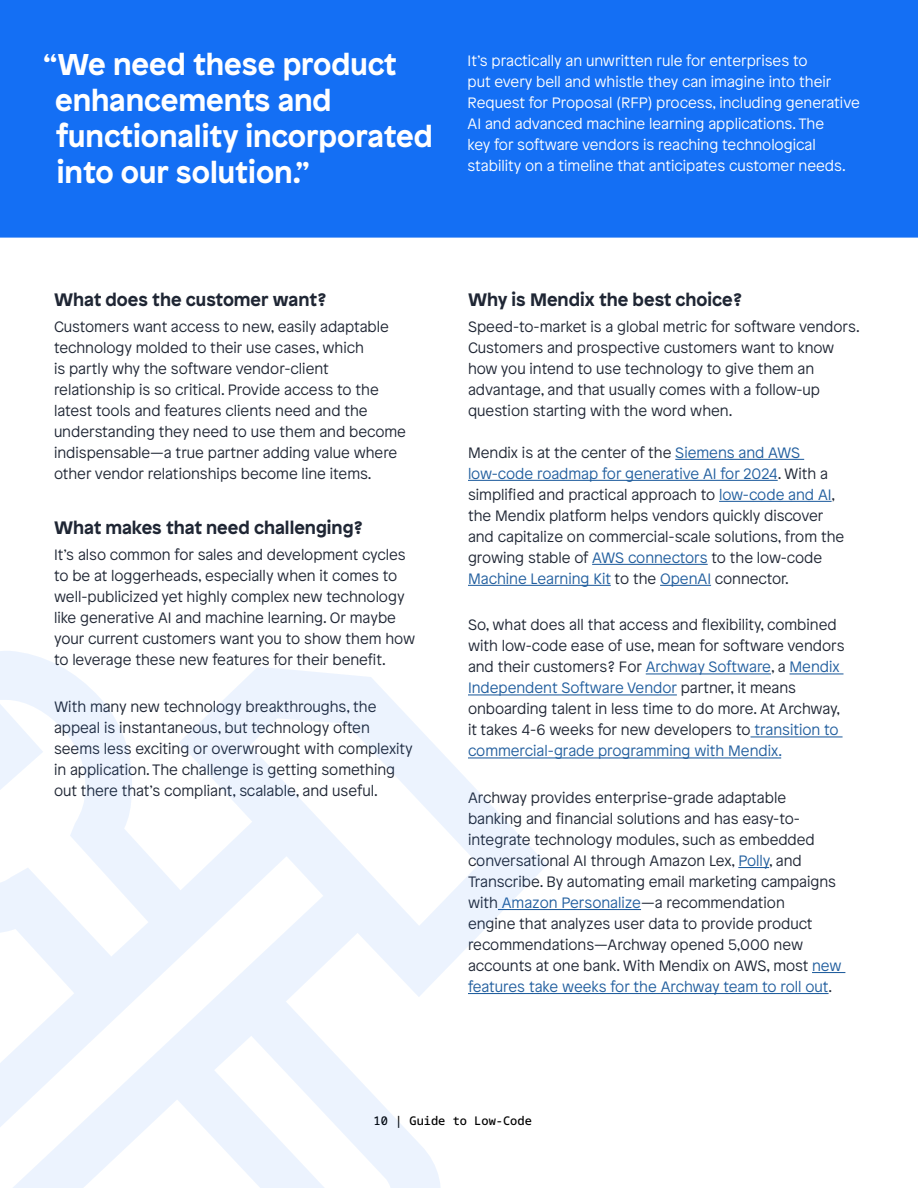
<style>
.page{position:relative;width:918px;height:1188px;background:#fff}
.page>*{position:absolute;margin:0;border:0;box-sizing:border-box;transform-origin:0 0}
.t1{font:700 30px/36px "Patron";color:#fff}
.t2{font:700 18px "Patron";color:#1f2634}
.t3{font:300 15px/21px "Patron";color:#1f2634}
.t4{font:300 15px/21px "Patron";color:#fff}
.t5{font:12px "Noto Sans Mono";color:#000}
.s1{color:#215e9e}
</style>
<div class="page">
<hr style="left:675px;top:459px;width:129px;height:1px;background:#215e9e">
<hr style="left:468px;top:480px;width:310px;height:1px;background:#215e9e">
<hr style="left:719px;top:501px;width:113px;height:1px;background:#215e9e">
<hr style="left:592px;top:564px;width:116px;height:1px;background:#215e9e">
<hr style="left:468px;top:585px;width:143px;height:1px;background:#215e9e">
<hr style="left:660px;top:585px;width:51px;height:1px;background:#215e9e">
<hr style="left:646px;top:673px;width:125px;height:1px;background:#215e9e">
<hr style="left:790px;top:673px;width:53px;height:1px;background:#215e9e">
<hr style="left:468px;top:694px;width:209px;height:1px;background:#215e9e">
<hr style="left:751px;top:736px;width:92px;height:1px;background:#215e9e">
<hr style="left:468px;top:757px;width:313px;height:1px;background:#215e9e">
<hr style="left:738px;top:867px;width:31px;height:1px;background:#215e9e">
<hr style="left:498px;top:909px;width:143px;height:1px;background:#215e9e">
<hr style="left:812px;top:972px;width:33px;height:1px;background:#215e9e">
<hr style="left:468px;top:993px;width:361px;height:1px;background:#215e9e">
<div style="left:0;top:0;width:918px;height:238px;background:#146ff4"></div>
<svg style="left:0;top:651px;width:547px;height:537px"></svg>
<h1 class="t1" style="left:55px;top:44px;width:379px;text-indent:-12px">“We need these product enhancements and functionality incorporated into our solution.”</h1>
<p class="t4" style="left:468px;top:50px;width:394px">It’s practically an unwritten rule for enterprises to<br>put every bell and whistle they can imagine into their Request for Proposal (RFP) process, including generative AI and advanced machine learning applications. The<br>key for software vendors is reaching technological stability on a timeline that anticipates customer needs.</p>
<p class="t2" style="left:54px;top:285px;width:274px">What does the customer want?</p>
<p class="t3" style="left:54px;top:315px;width:354px">Customers want access to new, easily adaptable technology molded to their use cases, which<br>is partly why the software vendor-client relationship is so critical. Provide access to the latest tools and features clients need and the understanding they need to use them and become indispensable—a true partner adding value where other vendor relationships become line items.</p>
<p class="t2" style="left:54px;top:514px;width:311px">What makes that need challenging?</p>
<p class="t3" style="left:54px;top:543px;width:363px">It’s also common for sales and development cycles to be at loggerheads, especially when it comes to well-publicized yet highly complex new technology like generative AI and machine learning. Or maybe your current customers want you to show them how to leverage these new features for their benefit.</p>
<p class="t3" style="left:54px;top:695px;width:360px">With many new technology breakthroughs, the appeal is instantaneous, but technology often seems less exciting or overwrought with complexity in application. The challenge is getting something out there that’s compliant, scalable, and useful.</p>
<p class="t2" style="left:468px;top:285px;width:276px">Why is Mendix the best choice?</p>
<p class="t3" style="left:468px;top:315px;width:393px">Speed-to-market is a global metric for software vendors.<br>Customers and prospective customers want to know how you intend to use technology to give them an advantage, and that usually comes with a follow-up question starting with the word when.</p>
<p class="t3" style="left:468px;top:441px;width:378px">Mendix is at the center of the <span class="s1">Siemens and AWS low-code roadmap for generative AI for 2024</span>. With a simplified and practical approach to <span class="s1">low-code and AI</span>, the Mendix platform helps vendors quickly discover and capitalize on commercial-scale solutions, from the growing stable of <span class="s1">AWS connectors</span> to the low-code <span class="s1">Machine Learning Kit</span> to the <span class="s1">OpenAI</span> connector.</p>
<p class="t3" style="left:468px;top:614px;width:378px">So, what does all that access and flexibility, combined with low-code ease of use, mean for software vendors and their customers? For <span class="s1">Archway Software</span>, a <span class="s1">Mendix Independent Software Vendor</span> partner, it means onboarding talent in less time to do more. At Archway, it takes 4-6 weeks for new developers to <span class="s1">transition to commercial-grade programming with Mendix.</span></p>
<p class="t3" style="left:468px;top:786px;width:375px">Archway provides enterprise-grade adaptable banking and financial solutions and has easy-to&shy;integrate technology modules, such as embedded conversational AI through Amazon Lex, <span class="s1">Polly</span>, and Transcribe. By automating email marketing campaigns with <span class="s1">Amazon Personalize</span>—a recommendation<br>engine that analyzes user data to provide product recommendations—Archway opened 5,000 new accounts at one bank. With Mendix on AWS, most <span class="s1">new features take weeks for the Archway team to roll out</span>.</p>
<p class="t5" style="left:374px;top:1110px;width:160px">10 | Guide to Low-Code</p>
</div>
